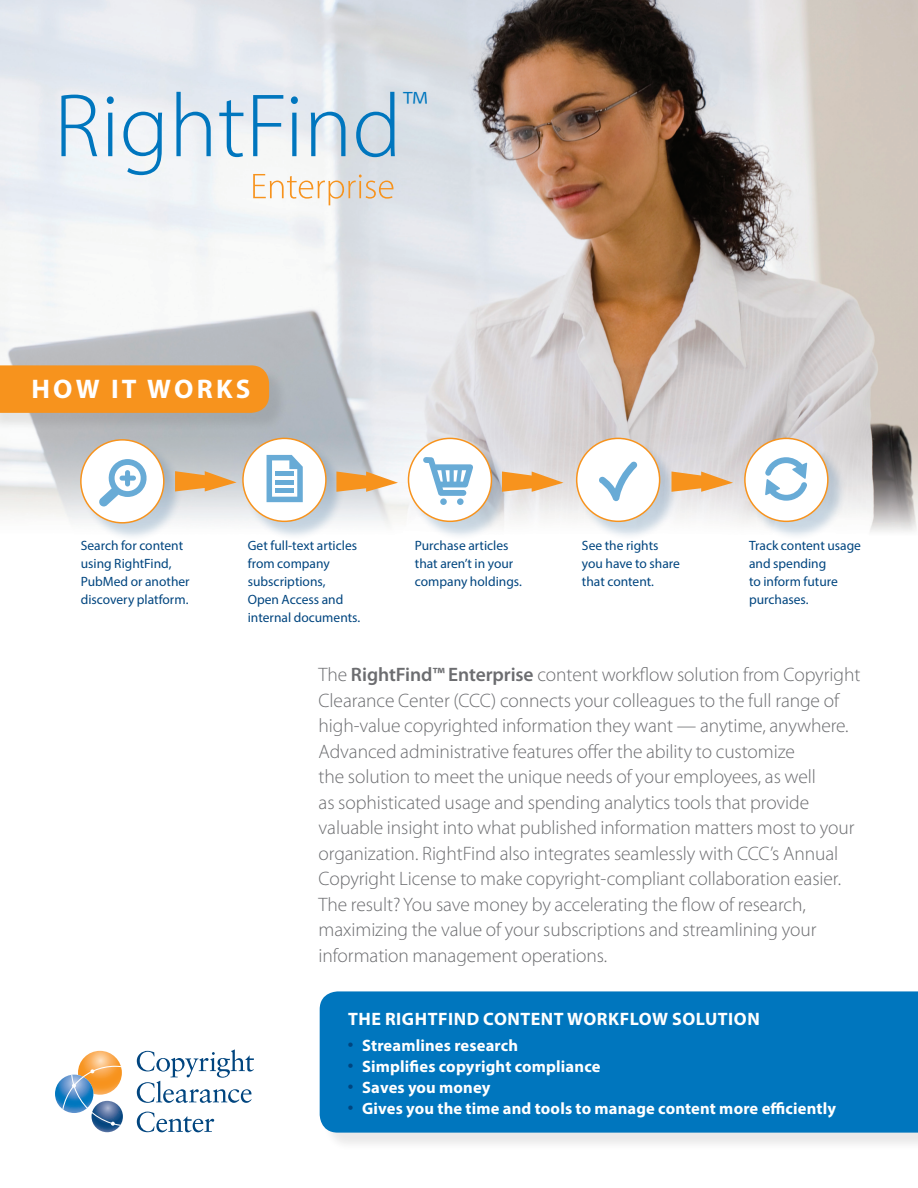
<style>
.page{position:relative;width:918px;height:1188px;background:#fff}
.page>*{position:absolute;margin:0;border:0;box-sizing:border-box;transform-origin:0 0}
.t1{font:300 90.75px "Myriad Pro";color:#0076be}
.text{font:700 27px "Myriad Pro";letter-spacing:.12em;color:#fff}
.text-2{font:300 19.5px/25.5px "Myriad Pro";letter-spacing:-.005em;color:#6c6d70}
.text-3{font:700 18px "Myriad Pro";letter-spacing:.03em;color:#fff}
.text-4{font:700 16.5px "Myriad Pro";letter-spacing:.01em;color:#fff}
.text-5{font:13.5px/18px "Myriad Pro";color:#01457f}
.s1{font-weight:600}
.s2{color:#01457f}
</style>
<div class="page">
<img style="left:0;top:0;width:918px;height:532px">
<svg style="left:92px;top:1101px;width:31px;height:31px"></svg>
<svg style="left:55px;top:1075px;width:38px;height:38px"></svg>
<svg style="left:62px;top:1051px;width:60px;height:75px"></svg>
<svg style="left:137px;top:1112px;width:77px;height:20px"></svg>
<svg style="left:137px;top:1049px;width:117px;height:54px"></svg>
<div style="left:83px;top:442px;width:100px;height:100px;background:#01457f;opacity:.2"></div>
<div style="left:81px;top:440px;width:83px;height:83px;background:#fff;border-radius:50%"></div>
<div style="left:80px;top:439px;width:85px;height:85px;border:2px solid #f7931d;border-radius:50%"></div>
<div style="left:245px;top:440px;width:100px;height:100px;background:#01457f;opacity:.2"></div>
<div style="left:243px;top:438px;width:83px;height:83px;background:#fff;border-radius:50%"></div>
<div style="left:242px;top:438px;width:85px;height:84px;border:2px solid #f7931d;border-radius:50%"></div>
<div style="left:411px;top:440px;width:99px;height:100px;background:#01457f;opacity:.2"></div>
<div style="left:409px;top:438px;width:82px;height:83px;background:#fff;border-radius:50%"></div>
<div style="left:408px;top:438px;width:84px;height:84px;border:2px solid #f7931d;border-radius:50%"></div>
<div style="left:579px;top:440px;width:100px;height:100px;background:#01457f;opacity:.2"></div>
<div style="left:577px;top:438px;width:83px;height:83px;background:#fff;border-radius:50%"></div>
<div style="left:576px;top:438px;width:84px;height:84px;border:2px solid #f7931d;border-radius:50%"></div>
<div style="left:747px;top:440px;width:100px;height:100px;background:#01457f;opacity:.2"></div>
<div style="left:745px;top:438px;width:83px;height:83px;background:#fff;border-radius:50%"></div>
<div style="left:744px;top:438px;width:85px;height:84px;border:2px solid #f7931d;border-radius:50%"></div>
<svg style="left:175px;top:471px;width:62px;height:20px"></svg>
<svg style="left:336px;top:471px;width:62px;height:21px"></svg>
<svg style="left:502px;top:471px;width:62px;height:21px"></svg>
<svg style="left:671px;top:471px;width:62px;height:21px"></svg>
<svg style="left:423px;top:457px;width:50px;height:39px"></svg>
<svg style="left:440px;top:498px;width:7px;height:7px"></svg>
<svg style="left:457px;top:498px;width:7px;height:7px"></svg>
<svg style="left:765px;top:457px;width:42px;height:44px"></svg>
<svg style="left:267px;top:455px;width:36px;height:47px"></svg>
<div style="left:275px;top:471px;width:19px;height:5px;background:#68abd6"></div>
<div style="left:275px;top:488px;width:19px;height:5px;background:#68abd6"></div>
<hr style="left:275px;top:480px;width:19px;height:4px;background:#68abd6">
<svg style="left:99px;top:459px;width:48px;height:48px"></svg>
<svg style="left:599px;top:461px;width:38px;height:40px"></svg>
<div style="left:0;top:368px;width:288px;height:63px;background:#231f20;opacity:.1"></div>
<div style="left:0;top:365px;width:269px;height:48px;background:#f7931d"></div>
<div style="left:322px;top:994px;width:596px;height:157px;background:#231f20;opacity:.1"></div>
<div style="left:320px;top:991px;width:598px;height:142px;background:#0076be"></div>
<svg style="left:253px;top:174px;width:140px;height:31px"></svg>
<p class="t1" style="left:54px;top:71px;width:375px">RightFind<sup>™</sup></p>
<p class="text" style="left:31px;top:372px;width:220px">HOW IT WORKS</p>
<p class="text-5" style="left:81px;top:536px;width:110px">Search for content using RightFind,<br>PubMed or another discovery platform.</p>
<p class="text-5" style="left:248px;top:536px;width:114px">Get full-text articles from company subscriptions,<br>Open Access and internal documents.</p>
<p class="text-5" style="left:415px;top:536px;width:108px">Purchase articles that aren’t in your company holdings.</p>
<p class="text-5" style="left:582px;top:536px;width:100px">See the rights you have to share that content.</p>
<p class="text-5" style="left:749px;top:536px;width:113px">Track content usage and spending<br>to inform future purchases.</p>
<p class="text-2" style="left:319px;top:662px;width:543px">The <span class="s1">RightFind™ Enterprise</span> content workflow solution from Copyright Clearance Center (CCC) connects your colleagues to the full range of high-value copyrighted information they want — anytime, anywhere.<br>Advanced administrative features offer the ability to customize<br>the solution to meet the unique needs of your employees, as well<br>as sophisticated usage and spending analytics tools that provide valuable insight into what published information matters most to your organization. RightFind also integrates seamlessly with CCC’s Annual Copyright License to make copyright-compliant collaboration easier.<br>The result? You save money by accelerating the flow of research, maximizing the value of your subscriptions and streamlining your information management operations.</p>
<p class="text-3" style="left:348px;top:1007px;width:413px">THE RIGHTFIND CONTENT WORKFLOW SOLUTION</p>
<p class="text-4" style="left:348px;top:1034px;width:172px"><span class="s2">•</span> Streamlines research</p>
<p class="text-4" style="left:348px;top:1055px;width:254px"><span class="s2">•</span> Simplifies copyright compliance</p>
<p class="text-4" style="left:348px;top:1076px;width:144px"><span class="s2">•</span> Saves you money</p>
<p class="text-4" style="left:348px;top:1097px;width:490px"><span class="s2">•</span> Gives you the time and tools to manage content more efficiently</p>
</div>
